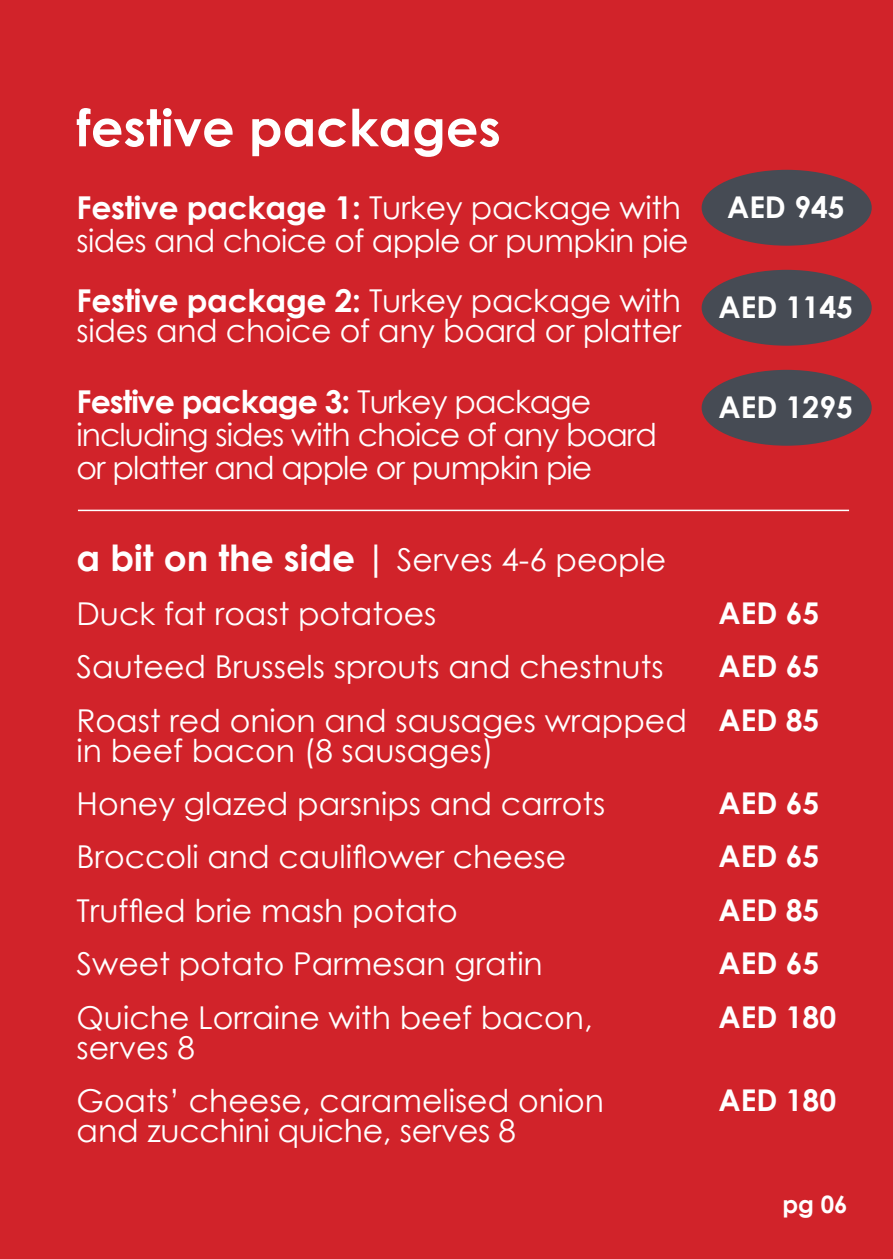
<style>
.page{position:relative;width:893px;height:1259px;background:#d1232a}
.page>*{position:absolute;margin:0;border:0;box-sizing:border-box;transform-origin:0 0}
.t1{font:700 51px "Century Gothic";color:#fff}
.t2{font:700 36px "Century Gothic";color:#fff}
.t3{font:31.5px/30px "Century Gothic";color:#fff}
.t4{font:31.5px/33px "Century Gothic";letter-spacing:-.03em;color:#fff}
.t5{font:31.5px/33px "Century Gothic";letter-spacing:-.02em;color:#fff}
.t6{font:700 30px "Century Gothic";color:#fff}
.t7{font:700 24px "Century Gothic";color:#fff}
.s1{font-weight:700}
</style>
<div class="page">
<div style="left:702px;top:170px;width:170px;height:76px;background:#464b54;border-radius:50%"></div>
<div style="left:702px;top:270px;width:170px;height:76px;background:#464b54;border-radius:50%"></div>
<div style="left:702px;top:370px;width:170px;height:76px;background:#464b54;border-radius:50%"></div>
<hr style="left:78px;top:509px;width:771px;height:2px;background:#fff">
<p class="t1" style="left:77px;top:89px;width:426px">festive packages</p>
<p class="t5" style="left:77px;top:191px;width:614px"><span class="s1">Festive package 1:</span> Turkey package with sides and choice of apple or pumpkin pie</p>
<p class="t3" style="left:77px;top:285px;width:606px"><span class="s1">Festive package 2:</span> Turkey package with</p>
<p class="t3" style="left:77px;top:315px;width:606px">sides and choice of any board or platter</p>
<p class="t4" style="left:77px;top:384px;width:582px"><span class="s1">Festive package 3:</span> Turkey package including sides with choice of any board or platter and apple or pumpkin pie</p>
<p class="t2" style="left:77px;top:531px;width:312px">a bit on the side |</p>
<p class="t3" style="left:397px;top:544px;width:271px">Serves 4-6 people</p>
<p class="t3" style="left:77px;top:598px;width:361px">Duck fat roast potatoes</p>
<p class="t6" style="left:727px;top:184px;width:119px">AED 945</p>
<p class="t6" style="left:719px;top:284px;width:136px">AED 1145</p>
<p class="t6" style="left:719px;top:384px;width:136px">AED 1295</p>
<p class="t6" style="left:719px;top:590px;width:102px">AED 65</p>
<p class="t6" style="left:719px;top:643px;width:102px">AED 65</p>
<p class="t3" style="left:77px;top:651px;width:589px">Sauteed Brussels sprouts and chestnuts</p>
<p class="t3" style="left:77px;top:705px;width:612px">Roast red onion and sausages wrapped in beef bacon (8 sausages(</p>
<p class="t6" style="left:719px;top:697px;width:102px">AED 85</p>
<p class="t6" style="left:719px;top:780px;width:102px">AED 65</p>
<p class="t3" style="left:77px;top:788px;width:530px">Honey glazed parsnips and carrots</p>
<p class="t3" style="left:77px;top:841px;width:491px">Broccoli and cauliflower cheese</p>
<p class="t3" style="left:77px;top:895px;width:383px">Truffled brie mash potato</p>
<p class="t3" style="left:77px;top:948px;width:468px">Sweet potato Parmesan gratin</p>
<p class="t3" style="left:77px;top:1002px;width:518px">Quiche Lorraine with beef bacon,</p>
<p class="t3" style="left:77px;top:1031px;width:120px">serves 8</p>
<p class="t3" style="left:77px;top:1085px;width:529px">Goats’ cheese, caramelised onion</p>
<p class="t3" style="left:77px;top:1115px;width:441px">and zucchini quiche, serves 8</p>
<p class="t6" style="left:719px;top:833px;width:102px">AED 65</p>
<p class="t6" style="left:719px;top:887px;width:102px">AED 85</p>
<p class="t6" style="left:719px;top:940px;width:102px">AED 65</p>
<p class="t6" style="left:719px;top:994px;width:119px">AED 180</p>
<p class="t6" style="left:719px;top:1077px;width:119px">AED 180</p>
<p class="t7" style="left:782px;top:1186px;width:67px">pg 06</p>
</div>
